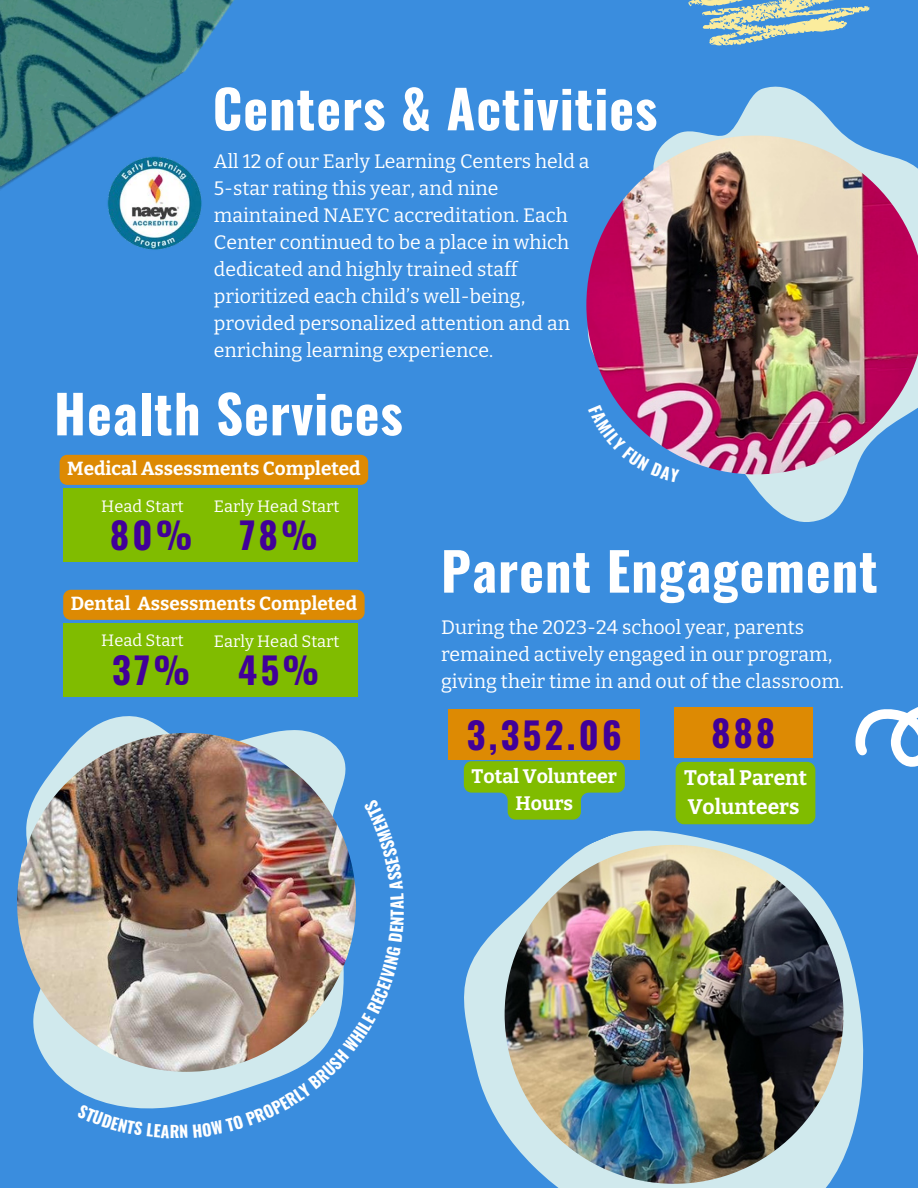
<style>
.page{position:relative;width:918px;height:1188px;background:#3a8dde}
.page>*{position:absolute;margin:0;border:0;box-sizing:border-box;transform-origin:0 0}
.t1{font:700 52.5px "Oswald";letter-spacing:.02em;color:#fff}
.t2{font:700 36.45px "Oswald";letter-spacing:.09em;color:#410099}
.t3{font:700 21px/29.2px "Bitter";color:#fff}
.t4{font:19.5px/27px "Bitter";color:#fff}
.t5{font:700 19.5px/27px "Bitter";color:#fff;text-align:center}
.t6{font:700 18.9px "Bitter";color:#fff}
.t7{font:16.5px "Bitter";color:#fff}
.t8{font:700 16.2px "Oswald";color:#fff}
</style>
<div class="page">
<img style="left:0;top:0;width:234px;height:190px">
<svg style="left:688px;top:0;width:182px;height:22px"></svg>
<svg style="left:855px;top:707px;width:63px;height:59px"></svg>
<svg style="left:675px;top:22px;width:179px;height:500px"></svg>
<img style="left:586px;top:135px;width:332px;height:339px">
<div style="left:63px;top:623px;width:294px;height:73px;background:#80bc00"></div>
<svg style="left:17px;top:648px;width:341px;height:460px"></svg>
<img style="left:17px;top:733px;width:339px;height:339px;border-radius:50%">
<svg style="left:463px;top:766px;width:454px;height:422px"></svg>
<img style="left:505px;top:845px;width:339px;height:339px;border-radius:50%">
<img style="left:106px;top:154px;width:97px;height:96px">
<div style="left:676px;top:762px;width:139px;height:62px;background:#80bc00;border-radius:8px"></div>
<svg style="left:464px;top:761px;width:161px;height:59px"></svg>
<div style="left:63px;top:488px;width:294px;height:74px;background:#80bc00"></div>
<div style="left:60px;top:455px;width:308px;height:30px;background:#dd8a03;border-radius:8px"></div>
<div style="left:63px;top:590px;width:302px;height:30px;background:#dd8a03;border-radius:8px"></div>
<div style="left:674px;top:708px;width:138px;height:50px;background:#dd8a03"></div>
<div style="left:448px;top:710px;width:192px;height:50px;background:#dd8a03"></div>
<svg style="left:588px;top:404px;width:92px;height:79px"></svg>
<svg style="left:77px;top:1104px;width:93px;height:5px"></svg>
<img style="left:180px;top:799px;width:178px;height:309px">
<p class="t1" style="left:213px;top:68px;width:446px">Centers &amp; Activities</p>
<p class="t4" style="left:214px;top:148px;width:377px">All 12 of our Early Learning Centers held a 5-star rating this year, and nine maintained NAEYC accreditation. Each Center continued to be a place in which dedicated and highly trained staff prioritized each child’s well-being, provided personalized attention and an enriching learning experience.</p>
<h1 class="t1" style="left:54px;top:373px;width:350px">Health Services</h1>
<p class="t6" style="left:67px;top:458px;width:295px">Medical Assessments Completed</p>
<p class="t7" style="left:101px;top:496px;width:84px">Head Start</p>
<h2 class="t2" style="left:110px;top:506px;width:84px">80%</h2>
<h2 class="t2" style="left:240px;top:506px;width:80px">78%</h2>
<p class="t7" style="left:214px;top:496px;width:127px">Early Head Start</p>
<p class="t6" style="left:71px;top:593px;width:288px">Dental Assessments Completed</p>
<p class="t7" style="left:101px;top:631px;width:84px">Head Start</p>
<h2 class="t2" style="left:112px;top:641px;width:80px">37%</h2>
<h2 class="t2" style="left:238px;top:641px;width:82px">45%</h2>
<p class="t7" style="left:214px;top:632px;width:127px">Early Head Start</p>
<h1 class="t1" style="left:441px;top:530px;width:438px">Parent Engagement</h1>
<p class="t4" style="left:441px;top:614px;width:405px">During the 2023-24 school year, parents remained actively engaged in our program, giving their time in and out of the classroom.</p>
<h2 class="t2" style="left:467px;top:706px;width:157px">3,352.06</h2>
<h2 class="t2" style="left:711px;top:705px;width:65px">888</h2>
<p class="t5" style="left:472px;top:763px;width:147px">Total Volunteer<br>Hours</p>
<p class="t3" style="left:684px;top:764px;width:124px">Total Parent<br>Volunteers</p>
<h5 class="t8" style="left:170px;top:1119px;width:11px">R</h5>
</div>
